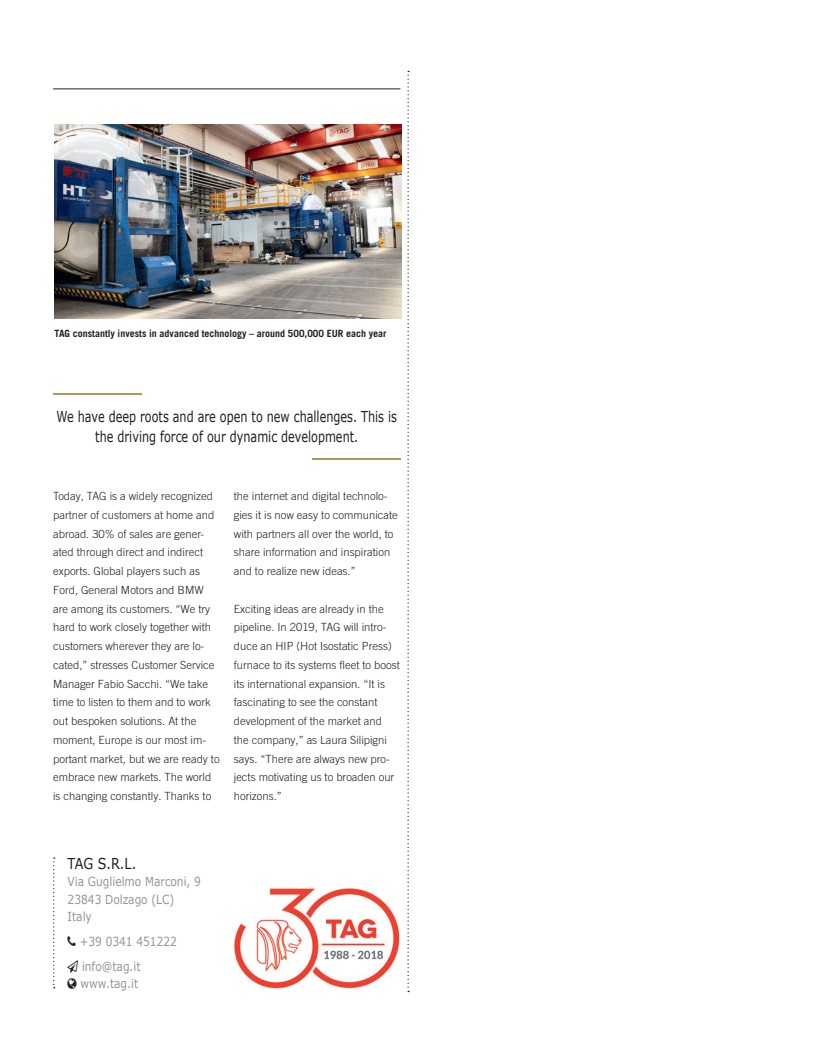
<style>
.page{position:relative;width:815px;height:1063px;background:#fff}
.page>*{position:absolute;margin:0;border:0;box-sizing:border-box;transform-origin:0 0}
.Antwort{font:15px/20px "Verdana";color:#231f20;text-align:center;scale:.75 1}
.Firmenname{font:15px "Verdana";color:#231f20;scale:.85 1}
.Adresse{font:12.5px/17.5px "Verdana";color:#939598;scale:.85 1}
.Fließtext{font:300 11.25px/18.8px "Trade Gothic LT Pro";color:#231f20}
.BU{font:700 10px "Trade Gothic LT Pro";color:#231f20}
</style>
<div class="page">
<hr style="left:53px;top:89px;width:347px;height:1px;background:#231f20">
<svg style="left:53px;top:857px;width:2px;height:131px"></svg>
<hr style="left:53px;top:393px;width:89px;height:2px;background:#b39758">
<hr style="left:312px;top:458px;width:88px;height:2px;background:#b39758">
<img style="left:54px;top:124px;width:348px;height:195px">
<img style="left:234px;top:888px;width:166px;height:101px">
<svg style="left:407px;top:71px;width:2px;height:921px"></svg>
<p class="BU" style="left:54px;top:327px;width:334px">TAG constantly invests in advanced technology – around 500,000 EUR each year</p>
<p class="Antwort" style="left:57px;top:407px;width:456px">We have deep roots and are open to new challenges. This is the driving force of our dynamic development.</p>
<p class="Fließtext" style="left:53px;top:487px;width:168px">Today, TAG is a widely recognized partner of customers at home and abroad. 30% of sales are gener&shy;ated through direct and indirect exports. Global players such as<br>Ford, General Motors and BMW are among its customers. “We try hard to work closely together with customers wherever they are lo&shy;cated,” stresses Customer Service<br>Manager Fabio Sacchi. “We take time to listen to them and to work out bespoken solutions. At the moment, Europe is our most im&shy;portant market, but we are ready to embrace new markets. The world is changing constantly. Thanks to</p>
<p class="Fließtext" style="left:234px;top:487px;width:166px">the internet and digital technolo&shy;gies it is now easy to communicate with partners all over the world, to share information and inspiration and to realize new ideas.”</p>
<p class="Fließtext" style="left:234px;top:599px;width:167px">Exciting ideas are already in the pipeline. In 2019, TAG will intro&shy;duce an HIP (Hot Isostatic Press) furnace to its systems fleet to boost its international expansion. “It is fascinating to see the constant development of the market and the company,” as Laura Silipigni says. “There are always new pro&shy;jects motivating us to broaden our horizons.”</p>
<p class="Firmenname" style="left:68px;top:853px;width:82px">TAG S.R.L.</p>
<p class="Adresse" style="left:68px;top:873px;width:158px">Via Guglielmo Marconi, 9<br>23843 Dolzago (LC)<br>Italy</p>
<p class="Adresse" style="left:80px;top:933px;width:116px">+39 0341 451222</p>
<p class="Adresse" style="left:80px;top:957px;width:72px">info@tag.it www.tag.it</p>
</div>
